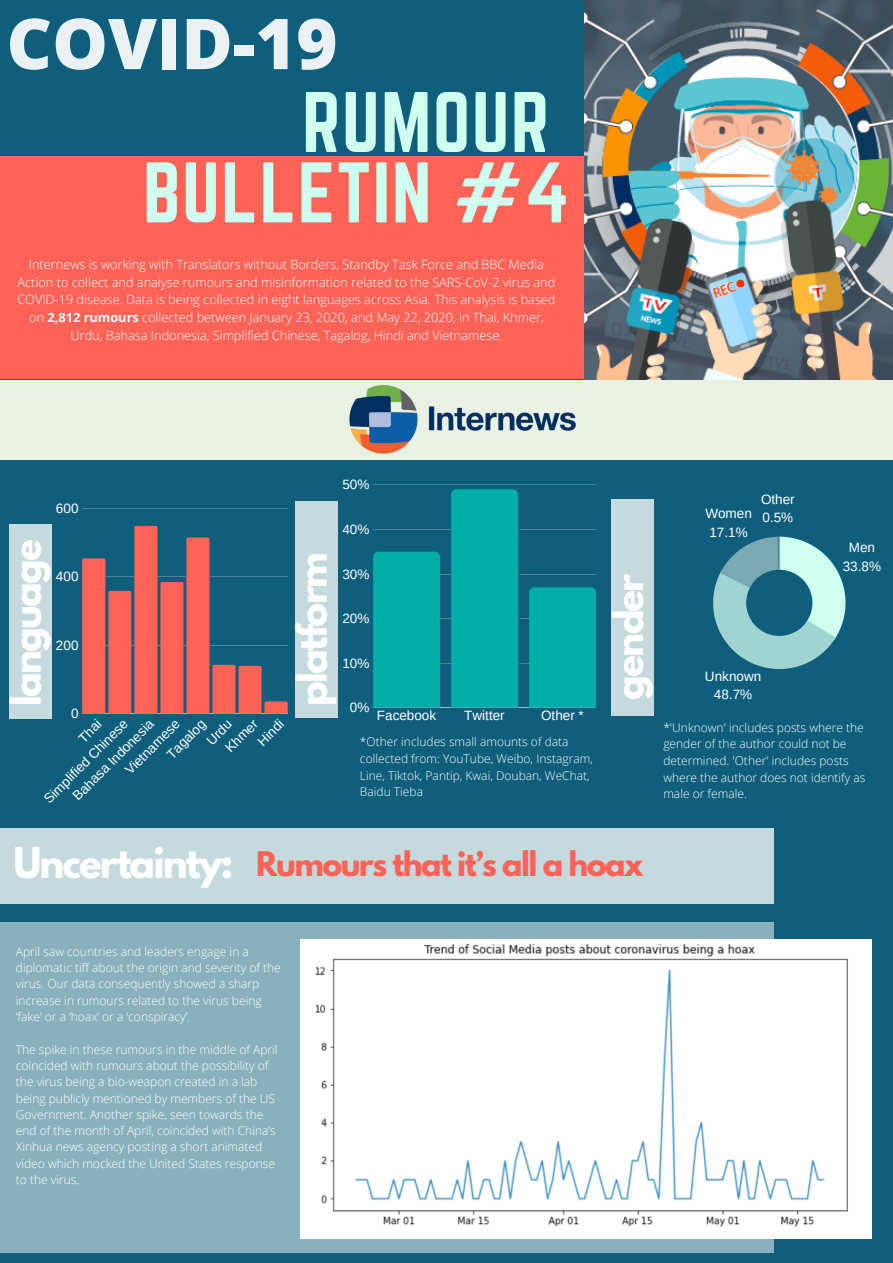
<style>
.page{position:relative;width:893px;height:1263px;background:#0f5e7b}
.page>*{position:absolute;margin:0;border:0;box-sizing:border-box;transform-origin:0 0}
.t1{font:75px/70.3px "Norwester";letter-spacing:.02em;color:#cfffee;text-align:right}
.t2{font:800 70.2px "Open Sans";color:#fff}
.t3{font:700 36.22px "League Spartan";letter-spacing:-.05em;color:#fff}
.t4{font:700 30px "League Spartan";letter-spacing:-.05em;color:#ff6257}
.t5{font:13.5px/18.9px "Arimo";color:#fff;text-align:center}
.t6{font:300 12.75px/17.7px "Open Sans";color:#fff;text-align:center}
.t7{font:300 12px/16.4px "Open Sans";color:#fff}
.s1{font-weight:700}
.s2{font-size:37.5px;color:#fff}
</style>
<div class="page">
<div style="left:0;top:156px;width:892px;height:223px;background:#ff6257"></div>
<hr style="left:82px;top:508px;width:206px;height:1px;background:#4a859b">
<svg style="left:82px;top:526px;width:206px;height:188px"></svg>
<hr style="left:373px;top:529px;width:223px;height:1px;background:#4a859b">
<hr style="left:373px;top:574px;width:223px;height:1px;background:#4a859b">
<hr style="left:373px;top:618px;width:223px;height:1px;background:#4a859b">
<hr style="left:373px;top:663px;width:223px;height:1px;background:#4a859b">
<hr style="left:373px;top:707px;width:223px;height:1px;background:#9fbeca">
<div style="left:373px;top:552px;width:67px;height:156px;background:#00ada9"></div>
<div style="left:451px;top:489px;width:67px;height:219px;background:#00ada9"></div>
<div style="left:529px;top:587px;width:67px;height:121px;background:#00ada9"></div>
<div style="left:10px;top:524px;width:42px;height:194px;background:#c5dadd"></div>
<div style="left:295px;top:502px;width:42px;height:216px;background:#c5dadd"></div>
<div style="left:611px;top:500px;width:42px;height:216px;background:#c5dadd"></div>
<svg style="left:713px;top:537px;width:132px;height:132px"></svg>
<div style="left:0;top:380px;width:893px;height:79px;background:#e8f1e3"></div>
<img style="left:350px;top:385px;width:225px;height:69px">
<div style="left:0;top:923px;width:774px;height:330px;background:#89b1bd"></div>
<img style="left:584px;top:0;width:309px;height:379px">
<div style="left:0;top:828px;width:774px;height:75px;background:#c5dadd"></div>
<img style="left:300px;top:940px;width:571px;height:298px">
<h2 class="t2" style="left:7px;top:-6px;width:332px">COVID-19</h2>
<h1 class="t1" style="left:143px;top:91px;width:428px">RUMOUR<br>BULLETIN #4</h1>
<p class="t6" style="left:17px;top:255px;width:540px">Internews is working with Translators without Borders, Standby Task Force and BBC Media Action to collect and analyse rumours and misinformation related to the SARS-CoV-2 virus and COVID-19 disease. Data is being collected in eight languages across Asia. This analysis is based on <span class="s1">2,812 rumours</span> collected between January 23, 2020, and May 22, 2020, in Thai, Khmer, Urdu, Bahasa Indonesia, Simplified Chinese, Tagalog, Hindi and Vietnamese.</p>
<p class="t5" style="left:342px;top:475px;width:29px">50%</p>
<p class="t5" style="left:342px;top:520px;width:29px">40%</p>
<p class="t5" style="left:342px;top:564px;width:29px">30%</p>
<p class="t5" style="left:342px;top:609px;width:29px">20%</p>
<p class="t5" style="left:342px;top:653px;width:29px">10%</p>
<p class="t5" style="left:350px;top:698px;width:21px">0%</p>
<p class="t5" style="left:56px;top:499px;width:24px">600</p>
<h3 class="t3" style="left:8px;top:706px;width:168px;rotate:-90deg">language</h3>
<h3 class="t3" style="left:294px;top:706px;width:155px;rotate:-90deg">platform</h3>
<p class="t5" style="left:56px;top:567px;width:24px">400</p>
<p class="t5" style="left:56px;top:636px;width:24px">200</p>
<p class="t5" style="left:71px;top:704px;width:9px">0</p>
<p class="t5" style="left:377px;top:706px;width:61px">Facebook</p>
<p class="t5" style="left:464px;top:706px;width:42px">Twitter</p>
<p class="t5" style="left:541px;top:706px;width:44px">Other *</p>
<p class="t5" style="left:221px;top:743px;width:41px;rotate:-45deg">Khmer</p>
<p class="t5" style="left:253px;top:737px;width:32px;rotate:-45deg">Hindi</p>
<p class="t5" style="left:74px;top:733px;width:28px;rotate:-45deg">Thai</p>
<p class="t5" style="left:68px;top:791px;width:110px;rotate:-45deg">Bahasa Indonesia</p>
<p class="t5" style="left:120px;top:765px;width:73px;rotate:-45deg">Vietnamese</p>
<p class="t5" style="left:40px;top:794px;width:113px;rotate:-45deg">Simplified Chinese</p>
<p class="t5" style="left:162px;top:749px;width:50px;rotate:-45deg">Tagalog</p>
<p class="t5" style="left:202px;top:736px;width:31px;rotate:-45deg">Urdu</p>
<p class="t7" style="left:360px;top:733px;width:234px;line-height:16.6px">*Other includes small amounts of data collected from: YouTube, Weibo, Instagram, Line, Tiktok, Pantip, Kwai, Douban, WeChat, Baidu Tieba</p>
<h3 class="t3" style="left:610px;top:699px;width:128px;rotate:-90deg">gender</h3>
<p class="t5" style="left:705px;top:504px;width:48px">Women<br>17.1%</p>
<p class="t5" style="left:761px;top:489px;width:35px;text-align:left">Other<br>0.5%</p>
<p class="t5" style="left:705px;top:666px;width:58px">Unknown<br>48.7%</p>
<p class="t5" style="left:842px;top:538px;width:40px">Men<br>33.8%</p>
<p class="t7" style="left:663px;top:719px;width:204px;line-height:16.6px">*'Unknown' includes posts where the gender of the author could not be determined. 'Other' includes posts where the author does not identify as male or female.</p>
<h3 class="t4" style="left:14px;top:849px;width:631px"><span class="s2">Uncertainty:</span> Rumours that it’s all a hoax</h3>
<p class="t7" style="left:16px;top:943px;width:266px">April saw countries and leaders engage in a diplomatic tiff about the origin and severity of the virus. Our data consequently showed a sharp increase in rumours related to the virus being ‘fake’ or a ‘hoax’ or a ‘conspiracy’.</p>
<p class="t7" style="left:16px;top:1041px;width:263px">The spike in these rumours in the middle of April coincided with rumours about the possibility of the virus being a bio-weapon created in a lab being publicly mentioned by members of the US Government. Another spike, seen towards the end of the month of April, coincided with China’s Xinhua news agency posting a short animated video which mocked the United States response to the virus.</p>
</div>
